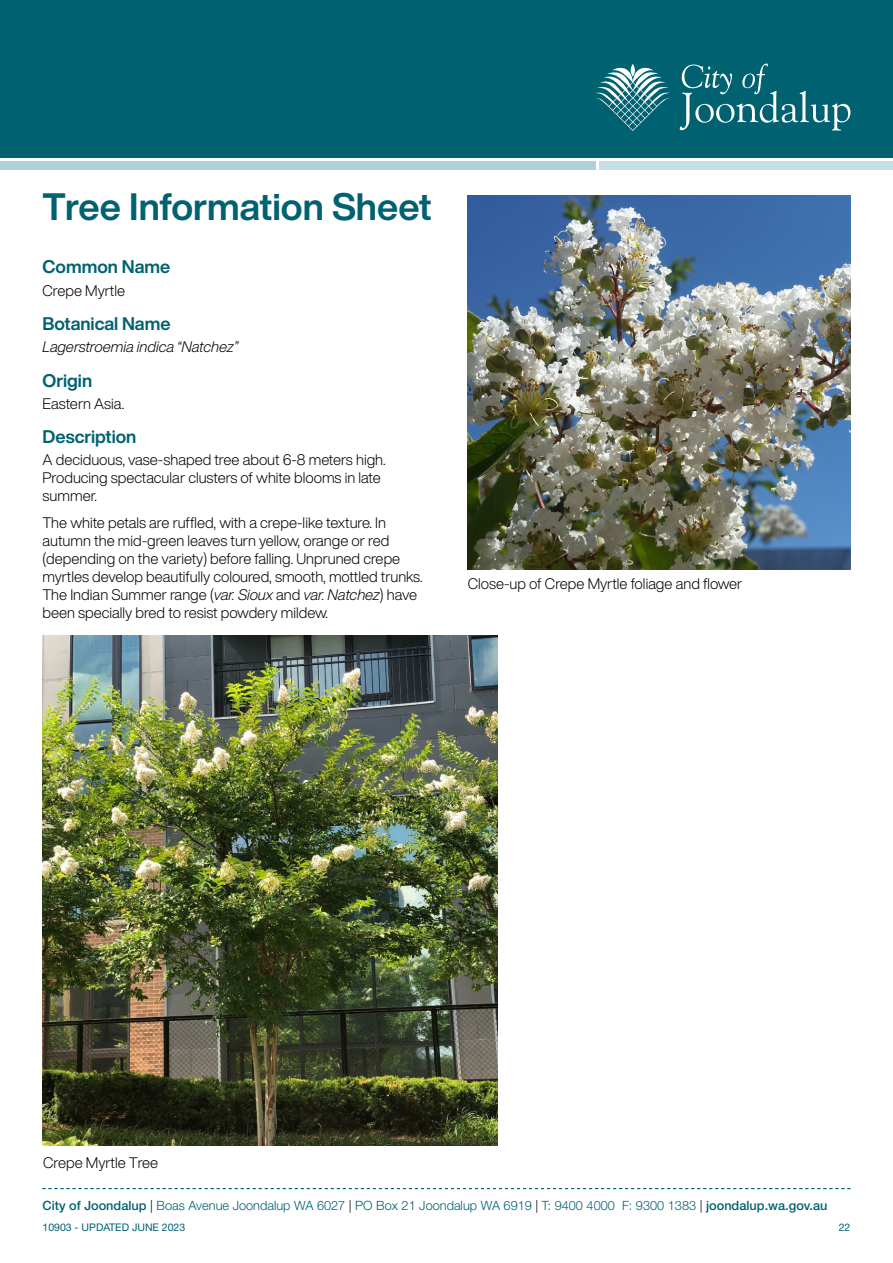
<style>
.page{position:relative;width:893px;height:1263px;background:#fff}
.page>*{position:absolute;margin:0;border:0;box-sizing:border-box;transform-origin:0 0}
.t1{font:700 37.5px "Helvetica Now Display";color:#006171}
.t2{font:700 18px "Helvetica Now Display";color:#006171}
.t3{font:300 15px/18px "Helvetica Now Display";color:#000}
.t4{font:italic 300 15px "Helvetica Now Display";color:#000}
.t5{font:300 12.75px "Helvetica Neue LT Std";color:#006171}
.t6{font:10.5px "Helvetica Neue LT Std";color:#006171}
.s1{font-style:italic}
.s2{font-weight:500}
.s3{color:#000}
</style>
<div class="page">
<div style="left:0;top:0;width:893px;height:157px;background:#006171"></div>
<svg style="left:596px;top:64px;width:254px;height:67px"></svg>
<div style="left:0;top:162px;width:595px;height:8px;background:#abd1da"></div>
<div style="left:600px;top:162px;width:293px;height:8px;background:#c4dfe2"></div>
<svg style="left:43px;top:1188px;width:807px;height:1px"></svg>
<img style="left:43px;top:636px;width:454px;height:509px">
<img style="left:468px;top:196px;width:382px;height:374px">
<h1 class="t1" style="left:43px;top:181px;width:391px">Tree Information Sheet</h1>
<p class="t2" style="left:43px;top:255px;width:129px">Common Name</p>
<p class="t3" style="left:43px;top:281px;width:84px">Crepe Myrtle</p>
<p class="t2" style="left:43px;top:311px;width:130px">Botanical Name</p>
<p class="t4" style="left:43px;top:337px;width:197px">Lagerstroemia indica “Natchez”</p>
<p class="t2" style="left:43px;top:368px;width:51px">Origin</p>
<p class="t3" style="left:43px;top:394px;width:83px">Eastern Asia.</p>
<p class="t2" style="left:43px;top:424px;width:95px">Description</p>
<p class="t3" style="left:43px;top:451px;width:345px">A deciduous, vase-shaped tree about 6-8 meters high.<br>Producing spectacular clusters of white blooms in late summer.</p>
<p class="t3" style="left:43px;top:513px;width:382px">The white petals are ruffled, with a crepe-like texture. In autumn the mid-green leaves turn yellow, orange or red (depending on the variety) before falling. Unpruned crepe myrtles develop beautifully coloured, smooth, mottled trunks.<br>The Indian Summer range (<span class="s1">var. Sioux</span> and <span class="s1">var. Natchez</span>) have been specially bred to resist powdery mildew.</p>
<p class="t3" style="left:468px;top:574px;width:276px">Close-up of Crepe Myrtle foliage and flower</p>
<p class="t3" style="left:43px;top:1153px;width:117px">Crepe Myrtle Tree</p>
<p class="t5" style="left:43px;top:1198px;width:786px"><span class="s2">City of Joondalup</span> <span class="s3">|</span> Boas Avenue Joondalup WA 6027 <span class="s3">|</span> PO Box 21 Joondalup WA 6919 <span class="s3">|</span> T: 9400 4000 F: 9300 1383 <span class="s3">|</span> <span class="s2">joondalup.wa.gov.au</span></p>
<p class="t6" style="left:43px;top:1221px;width:144px">10903 - UPDATED JUNE 2023</p>
<p class="t6" style="left:839px;top:1221px;width:13px">22</p>
</div>
